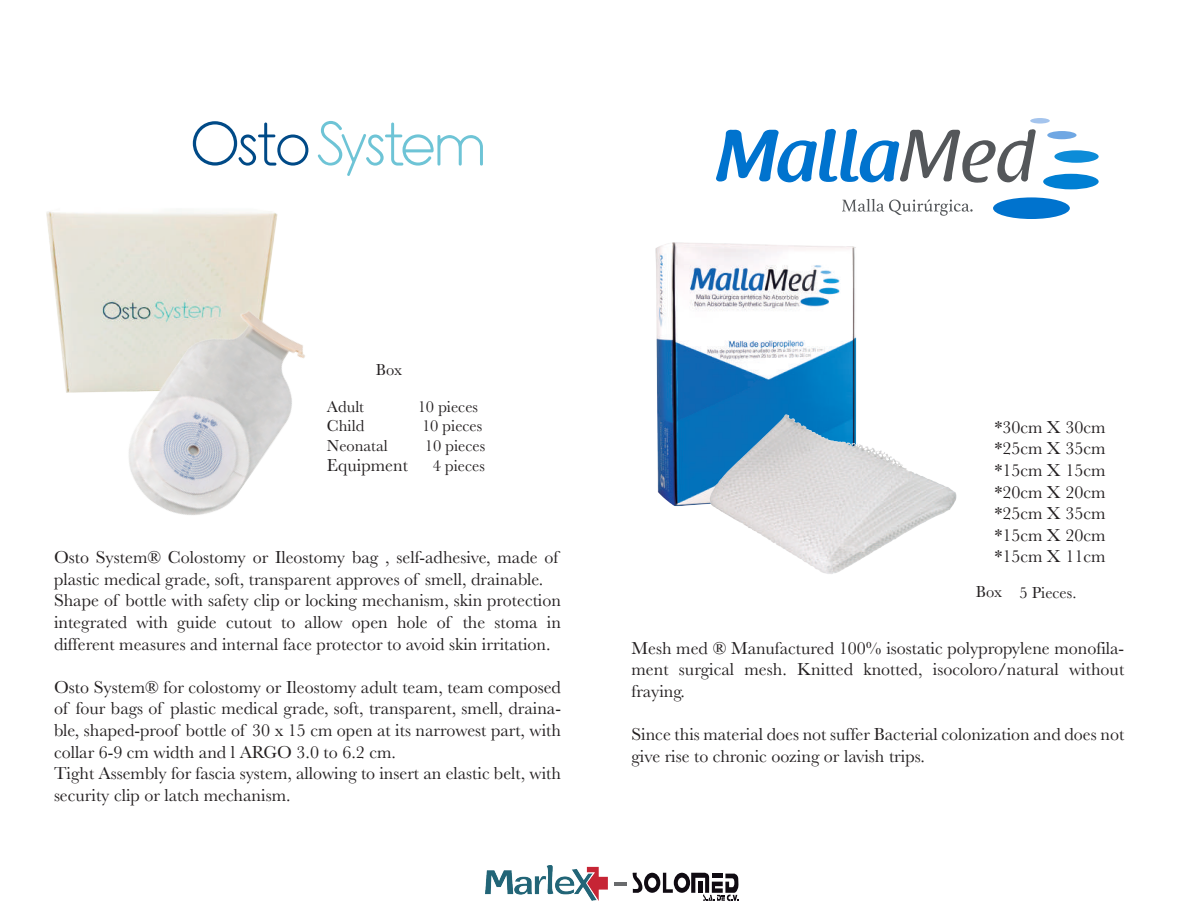
<style>
.page{position:relative;width:1188px;height:918px;background:#fff}
.page>*{position:absolute;margin:0;border:0;box-sizing:border-box;transform-origin:0 0}
.t1{font:56.25px "Marion";color:#696b6d;scale:.92 1}
.t2{font:18px/21.6px "Baskerville";color:#231f20}
.t3{font:16.5px "Baskerville";color:#231f20}
</style>
<div class="page">
<img style="left:46px;top:211px;width:232px;height:182px">
<img style="left:655px;top:242px;width:202px;height:265px">
<svg style="left:193px;top:121px;width:115px;height:45px"></svg>
<svg style="left:318px;top:121px;width:165px;height:55px"></svg>
<svg style="left:716px;top:128px;width:320px;height:55px"></svg>
<div style="left:1054px;top:150px;width:45px;height:13px;background:#0d8cd8;border-radius:50%"></div>
<div style="left:1047px;top:131px;width:30px;height:8px;background:#6fa7e3;border-radius:50%"></div>
<div style="left:1030px;top:118px;width:20px;height:6px;background:#a4c4ed;border-radius:50%"></div>
<div style="left:1043px;top:174px;width:56px;height:15px;background:#007fd3;border-radius:50%"></div>
<div style="left:993px;top:197px;width:77px;height:22px;background:#0073ce;border-radius:50%"></div>
<svg style="left:842px;top:199px;width:131px;height:17px"></svg>
<img style="left:695px;top:397px;width:262px;height:177px">
<svg style="left:632px;top:873px;width:107px;height:29px"></svg>
<img style="left:485px;top:866px;width:123px;height:34px">
<img style="left:82px;top:275px;width:223px;height:240px">
<p class="t3" style="left:376px;top:359px;width:28px">Box</p>
<p class="t3" style="left:327px;top:396px;width:39px">Adult</p>
<p class="t3" style="left:418px;top:396px;width:62px">10 pieces</p>
<p class="t3" style="left:327px;top:415px;width:39px">Child</p>
<p class="t3" style="left:422px;top:415px;width:62px">10 pieces</p>
<p class="t3" style="left:327px;top:435px;width:62px">Neonatal</p>
<p class="t3" style="left:425px;top:435px;width:62px">10 pieces</p>
<p class="t2" style="left:327px;top:455px;width:83px">Equipment</p>
<p class="t3" style="left:433px;top:455px;width:54px">4 pieces</p>
<p class="t2" style="left:54px;top:547px;width:509px">Osto System® Colostomy or Ileostomy bag , self-adhesive, made of plastic medical grade, soft, transparent approves of smell, drainable.<br>Shape of bottle with safety clip or locking mechanism, skin protection integrated with guide cutout to allow open hole of the stoma in different measures and internal face protector to avoid skin irritation.</p>
<p class="t2" style="left:54px;top:676px;width:509px">Osto System® for colostomy or Ileostomy adult team, team composed of four bags of plastic medical grade, soft, transparent, smell, draina&shy;ble, shaped-proof bottle of 30 x 15 cm open at its narrowest part, with collar 6-9 cm width and l ARGO 3.0 to 6.2 cm.<br>Tight Assembly for fascia system, allowing to insert an elastic belt, with security clip or latch mechanism.</p>
<p class="t2" style="left:995px;top:416px;width:112px;text-align:justify">*30cm X 30cm *25cm X 35cm *15cm X 15cm *20cm X 20cm *25cm X 35cm *15cm X 20cm *15cm X 11cm</p>
<p class="t3" style="left:976px;top:582px;width:28px">Box</p>
<p class="t3" style="left:1020px;top:582px;width:58px">5 Pieces.</p>
<p class="t2" style="left:632px;top:637px;width:494px;text-align:justify">Mesh med ® Manufactured 100% isostatic polypropylene monofila&shy;ment surgical mesh. Knitted knotted, isocoloro/natural without fraying.</p>
<p class="t2" style="left:632px;top:724px;width:494px">Since this material does not suffer Bacterial colonization and does not give rise to chronic oozing or lavish trips.</p>
<h1 class="t1" style="left:612px;top:846px;width:18px">-</h1>
</div>
